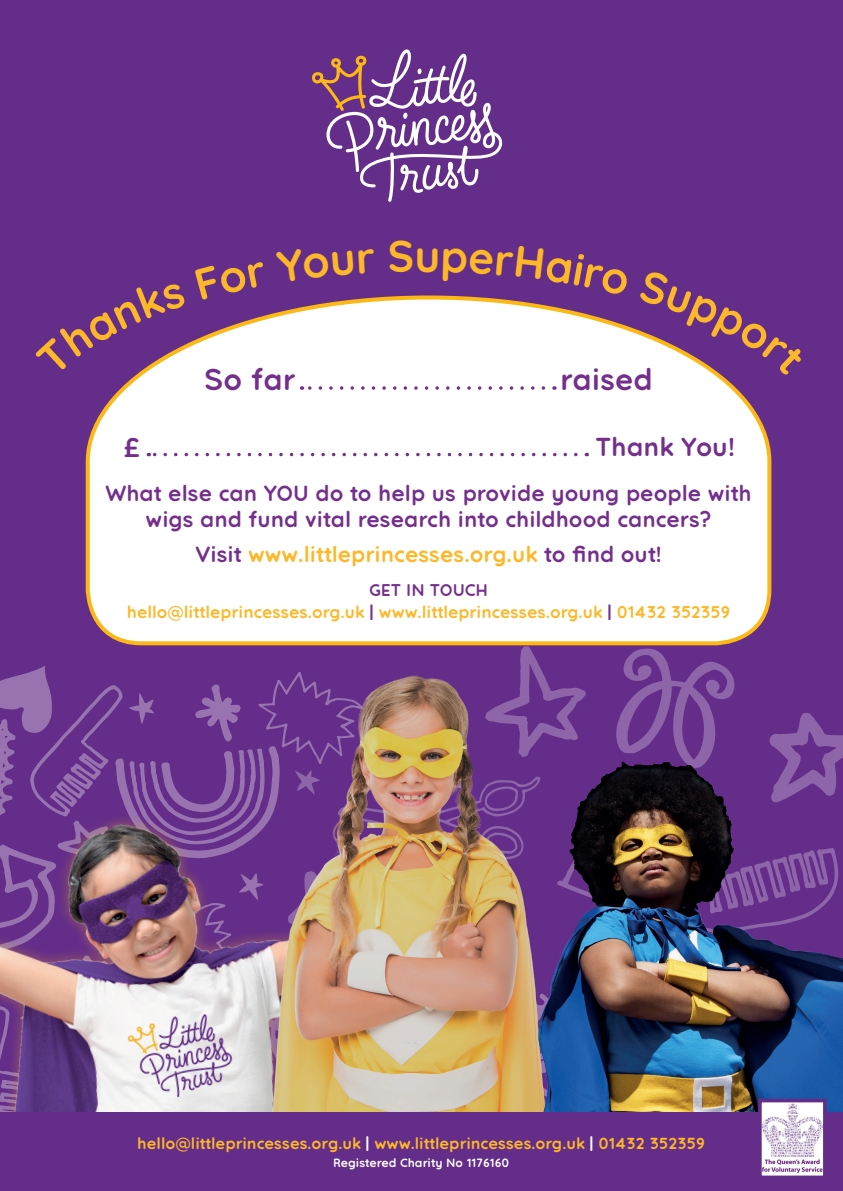
<style>
.page{position:relative;width:843px;height:1191px;background:#fff}
.page>*{position:absolute;margin:0;border:0;box-sizing:border-box;transform-origin:0 0}
.t1{font:700 44px "Quicksand";color:#fcb828}
.t2{font:700 30px "Quicksand Pro TTF";color:#742f8d}
.t3{font:700 27px "Quicksand Pro TTF";color:#742f8d}
.t4{font:700 26px "Quicksand Pro TTF";color:#742f8d}
.t5{font:700 22px/26.4px "Quicksand Pro TTF";color:#742f8d;text-align:center}
.t6{font:700 22px "Quicksand Pro TTF";color:#fcb828}
.t7{font:700 17px/21.5px "Quicksand Pro TTF";color:#fcb828;text-align:center}
.t8{font:700 16px "Quicksand Pro TTF";color:#fcb828}
.t9{font:700 12px "Quicksand Pro TTF";color:#fff}
.s1{color:#742f8d}
.s2{color:#fff}
</style>
<div class="page">
<div style="left:0;top:0;width:842px;height:1191px;background:#642d89"></div>
<svg style="left:312px;top:49px;width:191px;height:153px"></svg>
<svg style="left:85px;top:295px;width:687px;height:351px;background:#f7f2f3"></svg>
<img style="left:240px;top:621px;width:384px;height:25px">
<svg style="left:301px;top:386px;width:242px;height:4px"></svg>
<svg style="left:148px;top:453px;width:427px;height:3px"></svg>
<img style="left:0;top:646px;width:843px;height:545px">
<svg style="left:85px;top:295px;width:101px;height:82px"></svg>
<svg style="left:194px;top:295px;width:73px;height:5px"></svg>
<svg style="left:442px;top:295px;width:187px;height:1px"></svg>
<svg style="left:638px;top:295px;width:134px;height:81px"></svg>
<h1 class="t1" style="left:414px;top:220px;width:28px">u</h1>
<h2 class="t2" style="left:204px;top:360px;width:92px">So far</h2>
<h2 class="t2" style="left:560px;top:360px;width:94px">raised</h2>
<p class="t3" style="left:124px;top:430px;width:16px">£</p>
<p class="t4" style="left:595px;top:430px;width:141px">Thank You!</p>
<p class="t5" style="left:105px;top:481px;width:647px">What else can YOU do to help us provide young people with wigs and fund vital research into childhood cancers?</p>
<p class="t6" style="left:195px;top:540px;width:467px"><span class="s1">Visit</span> www.littleprincesses.org.uk <span class="s1">to find out!</span></p>
<p class="t7" style="left:127px;top:580px;width:604px"><span class="s1">GET IN TOUCH<br></span>hello@littleprincesses.org.uk <span class="s1">|</span> www.littleprincesses.org.uk <span class="s1">|</span> 01432 352359</p>
<p class="t8" style="left:137px;top:1133px;width:569px">hello@littleprincesses.org.uk <span class="s2">|</span> www.littleprincesses.org.uk <span class="s2">|</span> 01432 352359</p>
<p class="t9" style="left:333px;top:1155px;width:177px">Registered Charity No 1176160</p>
</div>
